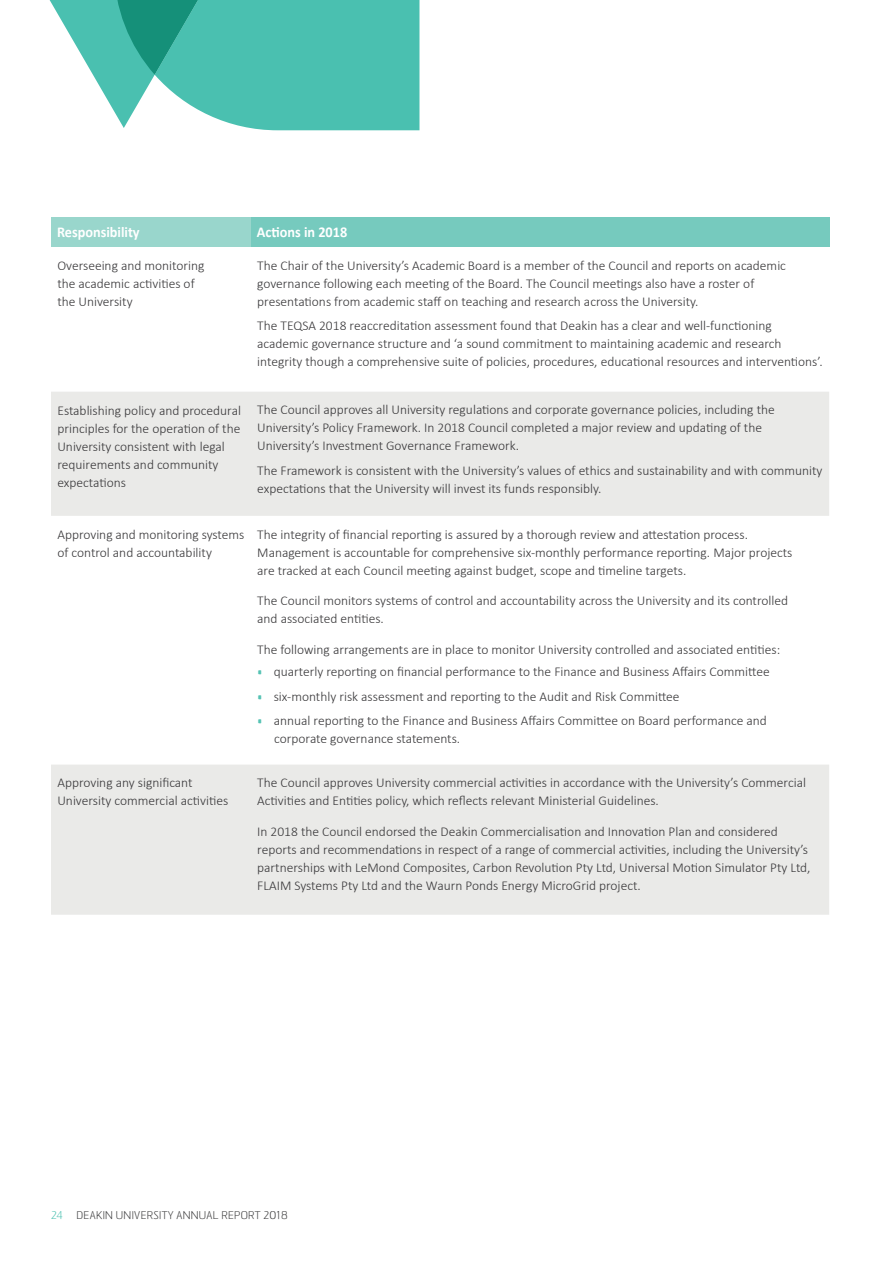
<style>
.page{position:relative;width:893px;height:1263px;background:#fff}
.page>*{position:absolute;margin:0;border:0;box-sizing:border-box;transform-origin:0 0}
.t1{font:700 15px "Calibri";color:#fff;scale:.95 1}
.t2{font:300 13.5px/18px "Calibri";color:#383739}
.t3{font:300 10.8px "Sommet Rounded";letter-spacing:.03em;color:#383839}
.t4{font:300 10.8px "Sommet Rounded";color:#4ac0b0}
.s1{font-family:"Sommet Rounded";font-weight:700;color:#54c2b3}
</style>
<div class="page">
<div style="left:51px;top:217px;width:200px;height:30px;background:#99d6cc"></div>
<div style="left:251px;top:217px;width:578px;height:30px;background:#76cabe"></div>
<svg style="left:51px;top:392px;width:778px;height:523px;fill:#eaeae8"></svg>
<svg style="left:50px;top:0;width:369px;height:130px"></svg>
<p class="t1" style="left:57px;top:223px;width:89px">Responsibility</p>
<p class="t1" style="left:257px;top:223px;width:97px">Actions in 2018</p>
<p class="t2" style="left:57px;top:256px;width:149px">Overseeing and monitoring the academic activities of the University</p>
<p class="t2" style="left:257px;top:256px;width:530px">The Chair of the University’s Academic Board is a member of the Council and reports on academic governance following each meeting of the Board. The Council meetings also have a roster of presentations from academic staff on teaching and research across the University.</p>
<p class="t2" style="left:257px;top:316px;width:567px">The TEQSA 2018 reaccreditation assessment found that Deakin has a clear and well-functioning academic governance structure and ‘a sound commitment to maintaining academic and research integrity though a comprehensive suite of policies, procedures, educational resources and interventions’.</p>
<p class="t2" style="left:57px;top:401px;width:185px">Establishing policy and procedural principles for the operation of the<br>University consistent with legal requirements and community expectations</p>
<p class="t2" style="left:257px;top:401px;width:519px">The Council approves all University regulations and corporate governance policies, including the<br>University’s Policy Framework. In 2018 Council completed a major review and updating of the<br>University’s Investment Governance Framework.</p>
<p class="t2" style="left:257px;top:461px;width:567px">The Framework is consistent with the University’s values of ethics and sustainability and with community expectations that the University will invest its funds responsibly.</p>
<p class="t2" style="left:57px;top:525px;width:189px">Approving and monitoring systems of control and accountability</p>
<p class="t2" style="left:257px;top:525px;width:537px">The integrity of financial reporting is assured by a thorough review and attestation process.<br>Management is accountable for comprehensive six-monthly performance reporting. Major projects are tracked at each Council meeting against budget, scope and timeline targets.</p>
<p class="t2" style="left:257px;top:592px;width:532px">The Council monitors systems of control and accountability across the University and its controlled and associated entities.</p>
<p class="t2" style="left:257px;top:640px;width:524px">The following arrangements are in place to monitor University controlled and associated entities:</p>
<p class="t2" style="left:257px;top:663px;width:514px"><span class="s1">•</span> quarterly reporting on financial performance to the Finance and Business Affairs Committee</p>
<p class="t2" style="left:257px;top:687px;width:424px"><span class="s1">•</span> six-monthly risk assessment and reporting to the Audit and Risk Committee</p>
<p class="t2" style="left:274px;top:711px;width:494px;text-indent:-17px"><span class="s1">•</span> annual reporting to the Finance and Business Affairs Committee on Board performance and corporate governance statements.</p>
<p class="t2" style="left:57px;top:774px;width:172px">Approving any significant<br>University commercial activities</p>
<p class="t2" style="left:257px;top:774px;width:550px">The Council approves University commercial activities in accordance with the University’s Commercial<br>Activities and Entities policy, which reflects relevant Ministerial Guidelines.</p>
<p class="t2" style="left:257px;top:822px;width:555px">In 2018 the Council endorsed the Deakin Commercialisation and Innovation Plan and considered reports and recommendations in respect of a range of commercial activities, including the University’s partnerships with LeMond Composites, Carbon Revolution Pty Ltd, Universal Motion Simulator Pty Ltd, FLAIM Systems Pty Ltd and the Waurn Ponds Energy MicroGrid project.</p>
<p class="t4" style="left:51px;top:1208px;width:13px">24</p>
<p class="t3" style="left:77px;top:1208px;width:213px">DEAKIN UNIVERSITY ANNUAL REPORT 2018</p>
</div>
